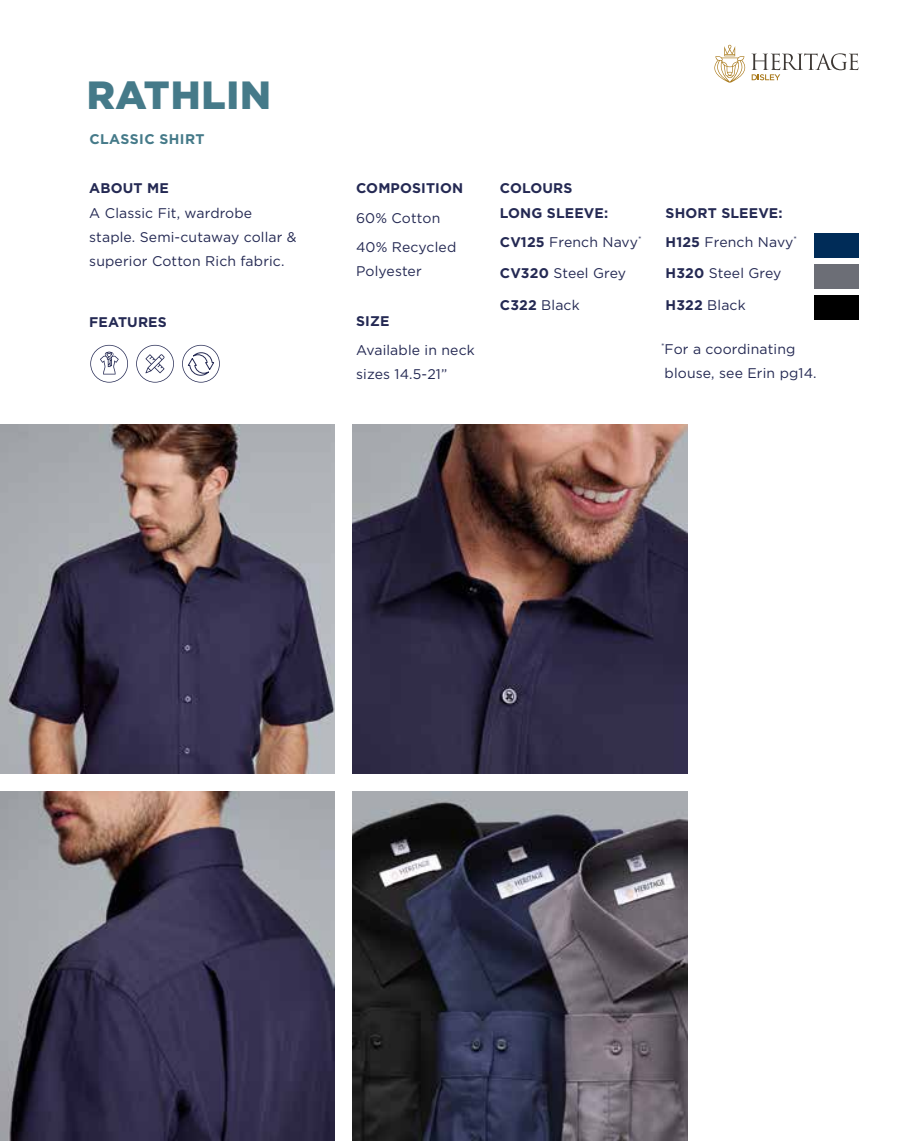
<style>
.page{position:relative;width:918px;height:1141px;background:#fff}
.page>*{position:absolute;margin:0;border:0;box-sizing:border-box;transform-origin:0 0}
.t1{font:900 39.38px "Gotham Pro";letter-spacing:.02em;color:#457a89}
.t2{font:14px/24.2px "Gotham Pro";letter-spacing:.01em;color:#242953}
.t3{font:700 14px/24.2px "Gotham Pro";letter-spacing:.01em;color:#242953}
.t4{font:700 14px "Gotham Pro";letter-spacing:.03em;color:#457a89}
.s1{font-weight:700}
.s2{font-weight:400}
</style>
<div class="page">
<img style="left:0;top:424px;width:335px;height:350px">
<img style="left:0;top:791px;width:335px;height:350px">
<img style="left:352px;top:424px;width:335px;height:350px">
<svg style="left:751px;top:53px;width:107px;height:27px"></svg>
<svg style="left:714px;top:45px;width:31px;height:38px"></svg>
<div style="left:814px;top:233px;width:44px;height:25px;background:#002c58"></div>
<div style="left:814px;top:264px;width:44px;height:25px;background:#6c6e76"></div>
<div style="left:814px;top:296px;width:44px;height:24px;background:#000"></div>
<img style="left:352px;top:791px;width:335px;height:350px">
<svg style="left:90px;top:345px;width:38px;height:38px"></svg>
<svg style="left:136px;top:345px;width:38px;height:38px"></svg>
<svg style="left:182px;top:345px;width:38px;height:38px"></svg>
<h1 class="t1" style="left:87px;top:72px;width:186px">RATHLIN</h1>
<p class="t4" style="left:89px;top:131px;width:117px">CLASSIC SHIRT</p>
<p class="t3" style="left:89px;top:176px;width:81px">ABOUT ME</p>
<p class="t2" style="left:89px;top:201px;width:209px">A Classic Fit, wardrobe staple. Semi-cutaway collar &amp; superior Cotton Rich fabric.</p>
<p class="t3" style="left:89px;top:309px;width:79px">FEATURES</p>
<p class="t3" style="left:356px;top:176px;width:109px">COMPOSITION</p>
<p class="t2" style="left:356px;top:203px;width:102px;line-height:29.1px">60% Cotton<br>40% Recycled</p>
<p class="t2" style="left:356px;top:259px;width:67px">Polyester</p>
<p class="t3" style="left:356px;top:308px;width:35px">SIZE</p>
<p class="t2" style="left:356px;top:338px;width:120px">Available in neck sizes 14.5-21”</p>
<p class="t3" style="left:500px;top:176px;width:110px">COLOURS<br>LONG SLEEVE:</p>
<p class="t2" style="left:500px;top:230px;width:143px"><span class="s1">CV125</span> French Navy<sup>*</sup></p>
<p class="t2" style="left:500px;top:261px;width:128px"><span class="s1">CV320</span> Steel Grey</p>
<p class="t2" style="left:500px;top:293px;width:81px"><span class="s1">C322</span> Black</p>
<p class="t3" style="left:665px;top:198px;width:133px;line-height:29.1px">SHORT SLEEVE:<br>H125 <span class="s2">French Navy</span><sup>*</sup></p>
<p class="t2" style="left:665px;top:261px;width:117px"><span class="s1">H320</span> Steel Grey</p>
<p class="t2" style="left:665px;top:293px;width:82px"><span class="s1">H322</span> Black</p>
<p class="t2" style="left:661px;top:337px;width:157px"><sup>*</sup>For a coordinating blouse, see Erin pg14.</p>
</div>
